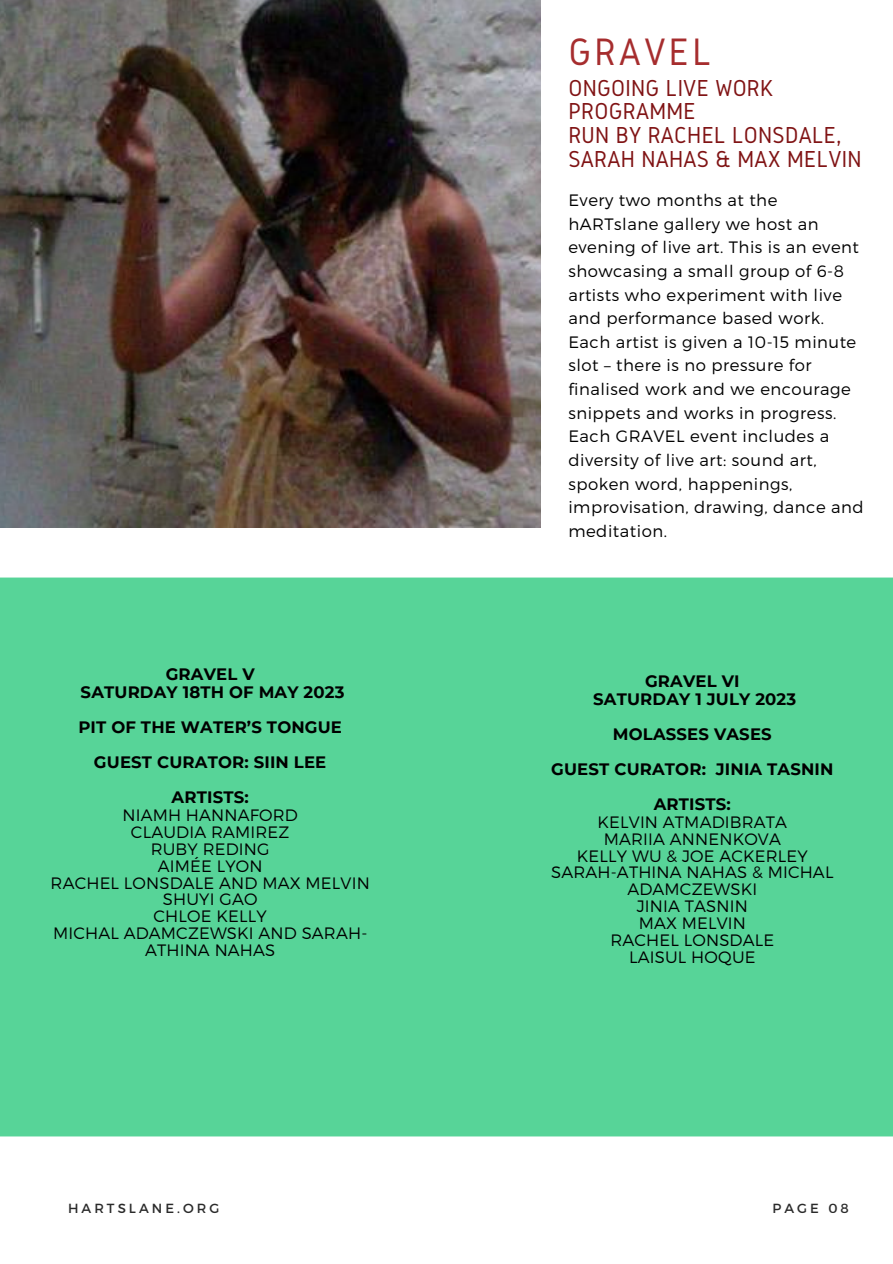
<style>
.page{position:relative;width:893px;height:1264px;background:#fff}
.page>*{position:absolute;margin:0;border:0;box-sizing:border-box;transform-origin:0 0}
.t1{font:39.75px "Gidole";letter-spacing:.08em;color:#a62d2e}
.t2{font:24px/23.7px "Gidole";letter-spacing:.01em;color:#801314}
.t3{font:300 16.5px/23.7px "Montserrat";letter-spacing:.03em;color:#000}
.t4{font:300 16.5px/16.8px "Montserrat";letter-spacing:.01em;color:#000;text-align:center}
.t5{font:700 16.5px "Montserrat";letter-spacing:.01em;color:#000}
.t6{font:13.2px "Montserrat";letter-spacing:.23em;color:#2a2a2a}
</style>
<div class="page">
<img style="left:0;top:0;width:540px;height:528px">
<div style="left:0;top:577px;width:892px;height:559px;background:#57d498"></div>
<p class="t1" style="left:568px;top:29px;width:144px">GRAVEL</p>
<p class="t2" style="left:568px;top:76px;width:207px">ONGOING LIVE WORK<br>PROGRAMME</p>
<p class="t2" style="left:568px;top:123px;width:295px">RUN BY RACHEL LONSDALE,<br>SARAH NAHAS &amp; MAX MELVIN</p>
<p class="t5" style="left:166px;top:664px;width:90px">GRAVEL V</p>
<p class="t5" style="left:81px;top:682px;width:265px">SATURDAY 18TH OF MAY 2023</p>
<p class="t5" style="left:78px;top:717px;width:265px">PIT OF THE WATER’S TONGUE</p>
<p class="t5" style="left:94px;top:752px;width:234px">GUEST CURATOR: SIIN LEE</p>
<p class="t5" style="left:172px;top:787px;width:79px">ARTISTS:</p>
<p class="t4" style="left:122px;top:806px;width:177px">NIAMH HANNAFORD</p>
<p class="t4" style="left:131px;top:822px;width:160px">CLAUDIA RAMIREZ</p>
<p class="t4" style="left:151px;top:839px;width:120px">RUBY REDING</p>
<p class="t4" style="left:158px;top:856px;width:106px">AIMÉE LYON</p>
<p class="t4" style="left:51px;top:873px;width:321px">RACHEL LONSDALE AND MAX MELVIN</p>
<p class="t4" style="left:163px;top:890px;width:96px">SHUYI GAO</p>
<p class="t4" style="left:154px;top:907px;width:115px">CHLOE KELLY</p>
<p class="t4" style="left:53px;top:924px;width:316px">MICHAL ADAMCZEWSKI AND SARAH-<br>ATHINA NAHAS</p>
<p class="t3" style="left:568px;top:187px;width:292px">Every two months at the hARTslane gallery we host an evening of live art. This is an event showcasing a small group of 6-8 artists who experiment with live and performance based work.<br>Each artist is given a 10-15 minute slot – there is no pressure for finalised work and we encourage snippets and works in progress.</p>
<p class="t3" style="left:568px;top:424px;width:297px">Each GRAVEL event includes a diversity of live art: sound art, spoken word, happenings, improvisation, drawing, dance and meditation.</p>
<p class="t5" style="left:645px;top:671px;width:96px">GRAVEL VI</p>
<p class="t5" style="left:593px;top:689px;width:204px">SATURDAY 1 JULY 2023</p>
<p class="t5" style="left:613px;top:724px;width:160px">MOLASSES VASES</p>
<p class="t5" style="left:551px;top:759px;width:284px">GUEST CURATOR: JINIA TASNIN</p>
<p class="t5" style="left:653px;top:793px;width:79px">ARTISTS:</p>
<p class="t4" style="left:597px;top:812px;width:191px">KELVIN ATMADIBRATA</p>
<p class="t4" style="left:603px;top:829px;width:179px">MARIIA ANNENKOVA</p>
<p class="t4" style="left:577px;top:846px;width:232px">KELLY WU &amp; JOE ACKERLEY</p>
<p class="t4" style="left:551px;top:863px;width:284px">SARAH-ATHINA NAHAS &amp; MICHAL<br>ADAMCZEWSKI</p>
<p class="t4" style="left:636px;top:897px;width:113px">JINIA TASNIN</p>
<p class="t4" style="left:638px;top:914px;width:109px">MAX MELVIN</p>
<p class="t4" style="left:610px;top:930px;width:165px">RACHEL LONSDALE</p>
<p class="t4" style="left:629px;top:947px;width:128px">LAISUL HOQUE</p>
<p class="t6" style="left:68px;top:1199px;width:153px">HARTSLANE.ORG</p>
<p class="t6" style="left:772px;top:1199px;width:78px">PAGE 08</p>
</div>
